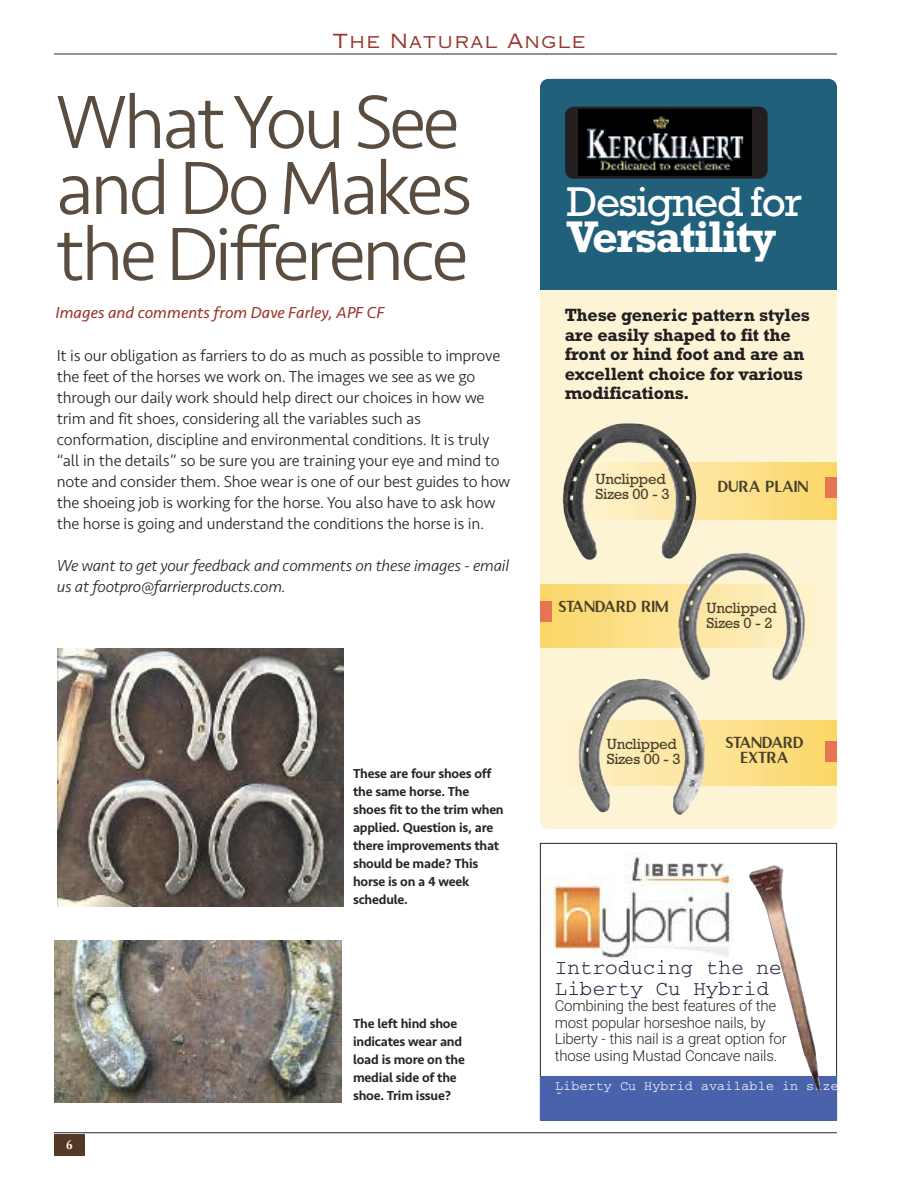
<style>
.page{position:relative;width:918px;height:1188px;background:#fff}
.page>*{position:absolute;margin:0;border:0;box-sizing:border-box;transform-origin:0 0}
.t1{font:300 78px/66px "Seravek";letter-spacing:-.05em;color:#5a4d40}
.t2{font:700 45px "Rockwell";letter-spacing:-.04em;color:#fff}
.t3{font:42.3px "Rockwell";letter-spacing:-.04em;color:#fff}
.t4{font:21px/21px "Courier";color:#2a2946}
.t5{font:19.5px "Copperplate Thirty Two AB";letter-spacing:.05em;color:#993730}
.t6{font:700 18px/19.5px "Rockwell";letter-spacing:-.015em;color:#231f20}
.t7{font:17.85px/15px "Rubino Sans ICG Fill";color:#4a412a;text-align:center}
.t8{font:300 16.5px/21px "Seravek";letter-spacing:-.015em;color:#272627}
.t9{font:italic 300 16.5px/21px "Seravek";letter-spacing:-.015em;color:#272627}
.t10{font:italic 16.5px "Seravek";color:#993730}
.t11{font:300 15px/16.5px "Roboto";letter-spacing:-.015em;color:#272627}
.t12{font:15px/15px "Rockwell";letter-spacing:-.015em;color:#4a412a}
.t13{font:500 13.5px/18px "Seravek";letter-spacing:-.015em;color:#272627}
.t14{font:13.5px/10.5px "Courier";color:#fff}
.t15{font:700 13.5px "Stempel Garamond";color:#fff}
</style>
<div class="page">
<hr style="left:54px;top:1132px;width:783px;height:1px;background:#272627">
<div style="left:54px;top:1134px;width:31px;height:21px;background:#553825"></div>
<hr style="left:54px;top:54px;width:783px;height:1px;background:#272627">
<img style="left:58px;top:648px;width:285px;height:258px">
<img style="left:54px;top:941px;width:287px;height:161px">
<div style="left:540px;top:290px;width:297px;height:539px;background:#fcf4d5"></div>
<div style="left:540px;top:79px;width:297px;height:211px;background:#20607a"></div>
<svg style="left:565px;top:107px;width:203px;height:72px;fill:#231f20"></svg>
<img style="left:579px;top:110px;width:172px;height:65px">
<img style="left:696px;top:463px;width:141px;height:56px">
<img style="left:540px;top:584px;width:297px;height:64px">
<img style="left:540px;top:721px;width:297px;height:65px">
<img style="left:678px;top:552px;width:127px;height:129px">
<img style="left:563px;top:423px;width:133px;height:137px">
<img style="left:579px;top:679px;width:126px;height:136px">
<div style="left:825px;top:477px;width:12px;height:21px;background:#e67552"></div>
<div style="left:540px;top:601px;width:12px;height:21px;background:#e67552"></div>
<div style="left:825px;top:741px;width:12px;height:21px;background:#e67552"></div>
<img style="left:541px;top:852px;width:193px;height:111px">
<img style="left:557px;top:960px;width:184px;height:6px">
<div style="left:540px;top:1076px;width:297px;height:45px;background:#4a61ac"></div>
<img style="left:749px;top:865px;width:71px;height:226px">
<p class="t5" style="left:333px;top:34px;width:254px">The Natural Angle</p>
<h1 class="t1" style="left:56px;top:90px;width:419px">WhatYou See and Do Makes the Difference</h1>
<p class="t10" style="left:56px;top:300px;width:330px">Images and comments from Dave Farley, APF CF</p>
<p class="t8" style="left:57px;top:345px;width:455px">It is our obligation as farriers to do as much as possible to improve the feet of the horses we work on. The images we see as we go through our daily work should help direct our choices in how we trim and fit shoes, considering all the variables such as conformation, discipline and environmental conditions. It is truly “all in the details” so be sure you are training your eye and mind to note and consider them. Shoe wear is one of our best guides to how the shoeing job is working for the horse. You also have to ask how the horse is going and understand the conditions the horse is in.</p>
<p class="t9" style="left:57px;top:555px;width:454px">We want to get your feedback and comments on these images - email us at footpro@farrierproducts.com.</p>
<p class="t13" style="left:353px;top:765px;width:152px">These are four shoes off the same horse. The shoes fit to the trim when applied. Question is, are there improvements that should be made? This horse is on a 4 week schedule.</p>
<p class="t15" style="left:66px;top:1139px;width:8px">6</p>
<p class="t13" style="left:353px;top:1014px;width:113px">The left hind shoe indicates wear and load is more on the medial side of the shoe. Trim issue?</p>
<h3 class="t3" style="left:567px;top:176px;width:236px">Designed for</h3>
<h2 class="t2" style="left:567px;top:210px;width:211px">Versatility</h2>
<p class="t6" style="left:565px;top:305px;width:247px">These generic pattern styles are easily shaped to fit the front or hind foot and are an excellent choice for various modifications.</p>
<p class="t12" style="left:596px;top:471px;width:75px">Unclipped<br>Sizes 00 - 3</p>
<p class="t7" style="left:718px;top:478px;width:93px">DURA PLAIN</p>
<p class="t7" style="left:558px;top:598px;width:112px">STANDARD RIM</p>
<p class="t12" style="left:707px;top:600px;width:72px">Unclipped<br>Sizes 0 - 2</p>
<p class="t12" style="left:607px;top:736px;width:75px">Unclipped<br>Sizes 00 - 3</p>
<p class="t7" style="left:725px;top:735px;width:80px">STANDARD<br>EXTRA</p>
<p class="t4" style="left:555px;top:958px;width:241px">Introducing the new<br>Liberty Cu Hybrid</p>
<p class="t11" style="left:555px;top:998px;width:233px">Combining the best features of the most popular horseshoe nails, by Liberty - this nail is a great option for those using Mustad Concave nails.</p>
<p class="t14" style="left:555px;top:1081px;width:293px">Liberty Cu Hybrid available in sizes ¨</p>
</div>
